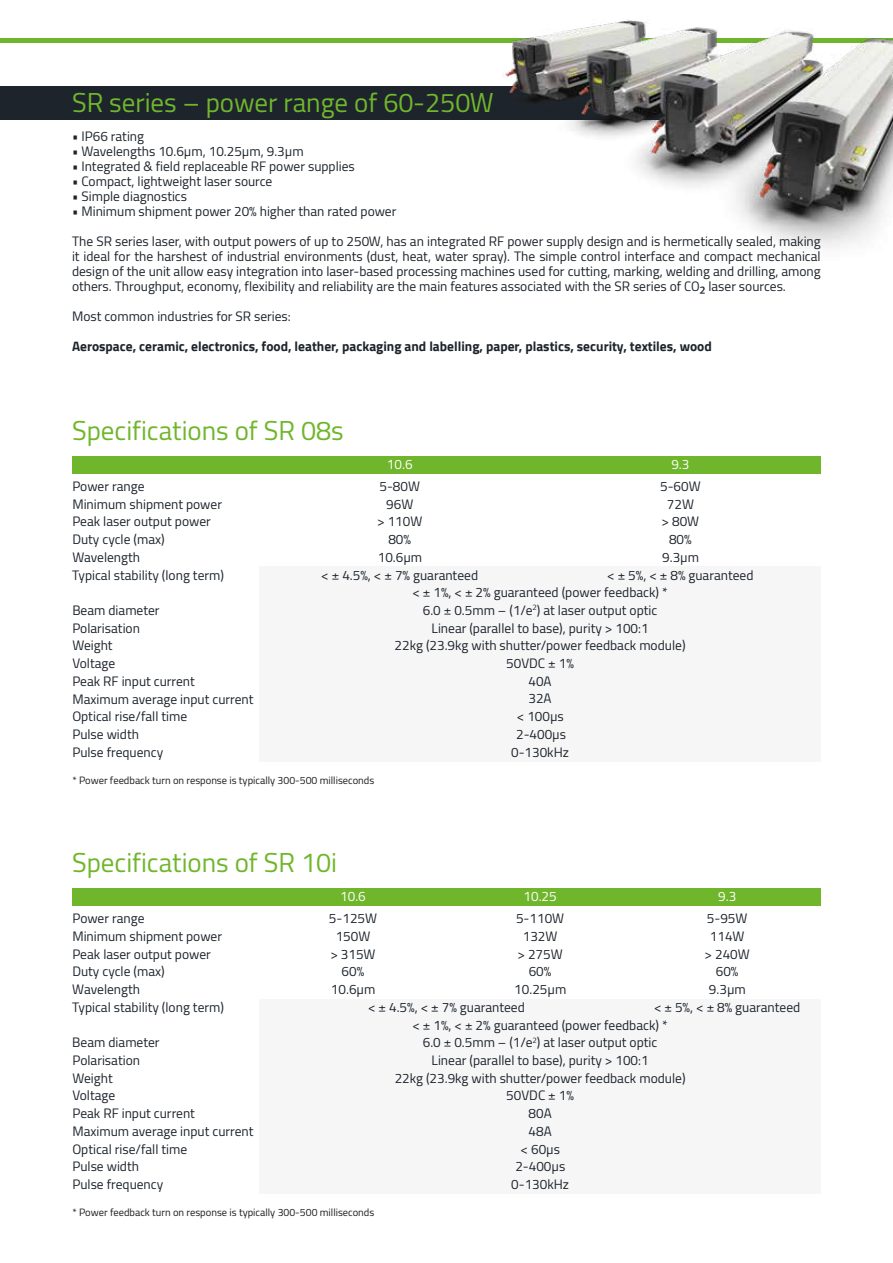
<style>
.page{position:relative;width:893px;height:1263px;background:#fff}
.page>*{position:absolute;margin:0;border:0;box-sizing:border-box;transform-origin:0 0}
.t1{font:27px "Cairo";color:#70b62c}
.t2{font:13.5px/15px "Cairo";color:#1d242c}
.t3{font:700 13.5px "Cairo";color:#1d242c}
.t4{font:13.5px "Cairo";color:#fff}
.t5{font:10.5px "Cairo";color:#1d1d1b}
.s1{font-family:"Myriad Pro";font-size:18px}
</style>
<div class="page">
<div style="left:0;top:38px;width:893px;height:5px;background:#70b62c"></div>
<div style="left:0;top:86px;width:893px;height:34px;background:#1d242c"></div>
<img style="left:503px;top:20px;width:390px;height:228px">
<div style="left:72px;top:456px;width:748px;height:17px;background:#70b62c"></div>
<div style="left:259px;top:566px;width:561px;height:195px;background:#f6f6f7"></div>
<div style="left:72px;top:888px;width:748px;height:18px;background:#70b62c"></div>
<div style="left:259px;top:999px;width:562px;height:194px;background:#f6f6f7"></div>
<h1 class="t1" style="left:72px;top:80px;width:423px">SR series – power range of 60-250W</h1>
<p class="t2" style="left:72px;top:129px;width:74px">• IP66 rating</p>
<p class="t2" style="left:72px;top:144px;width:233px">• Wavelengths 10.6µm, 10.25µm, 9.3µm</p>
<p class="t2" style="left:72px;top:159px;width:284px">• Integrated &amp; field replaceable RF power supplies</p>
<p class="t2" style="left:72px;top:174px;width:202px">• Compact, lightweight laser source</p>
<p class="t2" style="left:72px;top:189px;width:117px">• Simple diagnostics</p>
<p class="t2" style="left:72px;top:204px;width:326px">• Minimum shipment power 20% higher than rated power</p>
<p class="t2" style="left:72px;top:234px;width:750px;text-align:justify">The SR series laser, with output powers of up to 250W, has an integrated RF power supply design and is hermetically sealed, making it ideal for the harshest of industrial environments (dust, heat, water spray). The simple control interface and compact mechanical design of the unit allow easy integration into laser-based processing machines used for cutting, marking, welding and drilling, among others. Throughput, economy, flexibility and reliability are the main features associated with the SR series of CO<span class="s1">2</span> laser sources.</p>
<p class="t2" style="left:72px;top:309px;width:220px">Most common industries for SR series:</p>
<p class="t3" style="left:72px;top:339px;width:641px">Aerospace, ceramic, electronics, food, leather, packaging and labelling, paper, plastics, security, textiles, wood</p>
<h1 class="t1" style="left:72px;top:408px;width:273px">Specifications of SR 08s</h1>
<p class="t4" style="left:387px;top:453px;width:27px">10.6</p>
<p class="t4" style="left:671px;top:453px;width:20px">9.3</p>
<p class="t2" style="left:72px;top:479px;width:74px">Power range</p>
<p class="t2" style="left:379px;top:479px;width:42px">5-80W</p>
<p class="t2" style="left:660px;top:479px;width:42px">5-60W</p>
<p class="t2" style="left:72px;top:496px;width:151px">Minimum shipment power</p>
<p class="t2" style="left:386px;top:496px;width:29px">96W</p>
<p class="t2" style="left:667px;top:496px;width:29px">72W</p>
<p class="t2" style="left:72px;top:514px;width:140px">Peak laser output power</p>
<p class="t2" style="left:377px;top:514px;width:47px">&gt; 110W</p>
<p class="t2" style="left:662px;top:514px;width:39px">&gt; 80W</p>
<p class="t2" style="left:72px;top:532px;width:94px">Duty cycle (max)</p>
<p class="t2" style="left:388px;top:532px;width:24px">80%</p>
<p class="t2" style="left:669px;top:532px;width:24px">80%</p>
<p class="t2" style="left:72px;top:549px;width:69px">Wavelength</p>
<p class="t2" style="left:378px;top:549px;width:46px">10.6µm</p>
<p class="t2" style="left:662px;top:549px;width:38px">9.3µm</p>
<p class="t2" style="left:72px;top:567px;width:153px">Typical stability (long term)</p>
<p class="t2" style="left:321px;top:567px;width:158px">&lt; ± 4.5%, &lt; ± 7% guaranteed</p>
<p class="t2" style="left:412px;top:566px;width:343px;line-height:17.7px;text-indent:195px">&lt; ± 5%, &lt; ± 8% guaranteed &lt; ± 1%, &lt; ± 2% guaranteed (power feedback) *</p>
<p class="t2" style="left:72px;top:603px;width:89px">Beam diameter</p>
<p class="t2" style="left:423px;top:602px;width:236px">6.0 ± 0.5mm – (1/e<sup>2</sup>) at laser output optic</p>
<p class="t2" style="left:72px;top:620px;width:69px">Polarisation</p>
<p class="t2" style="left:431px;top:620px;width:219px">Linear (parallel to base), purity &gt; 100:1</p>
<p class="t2" style="left:72px;top:638px;width:42px">Weight</p>
<p class="t2" style="left:395px;top:638px;width:292px">22kg (23.9kg with shutter/power feedback module)</p>
<p class="t2" style="left:72px;top:656px;width:44px">Voltage</p>
<p class="t2" style="left:506px;top:656px;width:69px">50VDC ± 1%</p>
<p class="t2" style="left:72px;top:673px;width:124px">Peak RF input current</p>
<p class="t2" style="left:528px;top:673px;width:25px">40A</p>
<p class="t2" style="left:72px;top:691px;width:183px">Maximum average input current</p>
<p class="t2" style="left:528px;top:691px;width:25px">32A</p>
<p class="t2" style="left:72px;top:709px;width:116px">Optical rise/fall time</p>
<p class="t2" style="left:517px;top:709px;width:49px">&lt; 100µs</p>
<p class="t2" style="left:72px;top:727px;width:68px">Pulse width</p>
<p class="t2" style="left:516px;top:726px;width:51px">2-400µs</p>
<p class="t2" style="left:72px;top:744px;width:92px">Pulse frequency</p>
<p class="t2" style="left:511px;top:744px;width:59px">0-130kHz</p>
<p class="t5" style="left:72px;top:771px;width:303px">* Power feedback turn on response is typically 300-500 milliseconds</p>
<h1 class="t1" style="left:72px;top:840px;width:267px">Specifications of SR 10i</h1>
<p class="t4" style="left:340px;top:885px;width:27px">10.6</p>
<p class="t4" style="left:524px;top:885px;width:35px">10.25</p>
<p class="t4" style="left:718px;top:885px;width:20px">9.3</p>
<p class="t2" style="left:72px;top:911px;width:74px">Power range</p>
<p class="t2" style="left:329px;top:911px;width:50px">5-125W</p>
<p class="t2" style="left:516px;top:911px;width:50px">5-110W</p>
<p class="t2" style="left:707px;top:911px;width:42px">5-95W</p>
<p class="t2" style="left:72px;top:929px;width:151px">Minimum shipment power</p>
<p class="t2" style="left:336px;top:929px;width:36px">150W</p>
<p class="t2" style="left:523px;top:929px;width:36px">132W</p>
<p class="t2" style="left:710px;top:929px;width:36px">114W</p>
<p class="t2" style="left:72px;top:946px;width:140px">Peak laser output power</p>
<p class="t2" style="left:330px;top:946px;width:47px">&gt; 315W</p>
<p class="t2" style="left:517px;top:946px;width:47px">&gt; 275W</p>
<p class="t2" style="left:705px;top:946px;width:47px">&gt; 240W</p>
<p class="t2" style="left:72px;top:964px;width:94px">Duty cycle (max)</p>
<p class="t2" style="left:342px;top:964px;width:24px">60%</p>
<p class="t2" style="left:529px;top:964px;width:24px">60%</p>
<p class="t2" style="left:716px;top:964px;width:24px">60%</p>
<p class="t2" style="left:72px;top:982px;width:69px">Wavelength</p>
<p class="t2" style="left:331px;top:982px;width:46px">10.6µm</p>
<p class="t2" style="left:514px;top:982px;width:54px">10.25µm</p>
<p class="t2" style="left:709px;top:982px;width:38px">9.3µm</p>
<p class="t2" style="left:72px;top:999px;width:153px">Typical stability (long term)</p>
<p class="t2" style="left:368px;top:999px;width:158px">&lt; ± 4.5%, &lt; ± 7% guaranteed</p>
<p class="t2" style="left:412px;top:998px;width:389px;line-height:17.7px;text-indent:242px">&lt; ± 5%, &lt; ± 8% guaranteed &lt; ± 1%, &lt; ± 2% guaranteed (power feedback) *</p>
<p class="t2" style="left:72px;top:1035px;width:89px">Beam diameter</p>
<p class="t2" style="left:423px;top:1035px;width:236px">6.0 ± 0.5mm – (1/e<sup>2</sup>) at laser output optic</p>
<p class="t2" style="left:72px;top:1053px;width:69px">Polarisation</p>
<p class="t2" style="left:432px;top:1052px;width:219px">Linear (parallel to base), purity &gt; 100:1</p>
<p class="t2" style="left:72px;top:1070px;width:42px">Weight</p>
<p class="t2" style="left:395px;top:1070px;width:292px">22kg (23.9kg with shutter/power feedback module)</p>
<p class="t2" style="left:72px;top:1088px;width:44px">Voltage</p>
<p class="t2" style="left:506px;top:1088px;width:69px">50VDC ± 1%</p>
<p class="t2" style="left:72px;top:1106px;width:124px">Peak RF input current</p>
<p class="t2" style="left:529px;top:1106px;width:25px">80A</p>
<p class="t2" style="left:72px;top:1123px;width:183px">Maximum average input current</p>
<p class="t2" style="left:529px;top:1123px;width:25px">48A</p>
<p class="t2" style="left:72px;top:1141px;width:116px">Optical rise/fall time</p>
<p class="t2" style="left:521px;top:1141px;width:41px">&lt; 60µs</p>
<p class="t2" style="left:72px;top:1159px;width:68px">Pulse width</p>
<p class="t2" style="left:515px;top:1159px;width:51px">2-400µs</p>
<p class="t2" style="left:72px;top:1177px;width:92px">Pulse frequency</p>
<p class="t2" style="left:511px;top:1176px;width:59px">0-130kHz</p>
<p class="t5" style="left:72px;top:1204px;width:303px">* Power feedback turn on response is typically 300-500 milliseconds</p>
</div>
